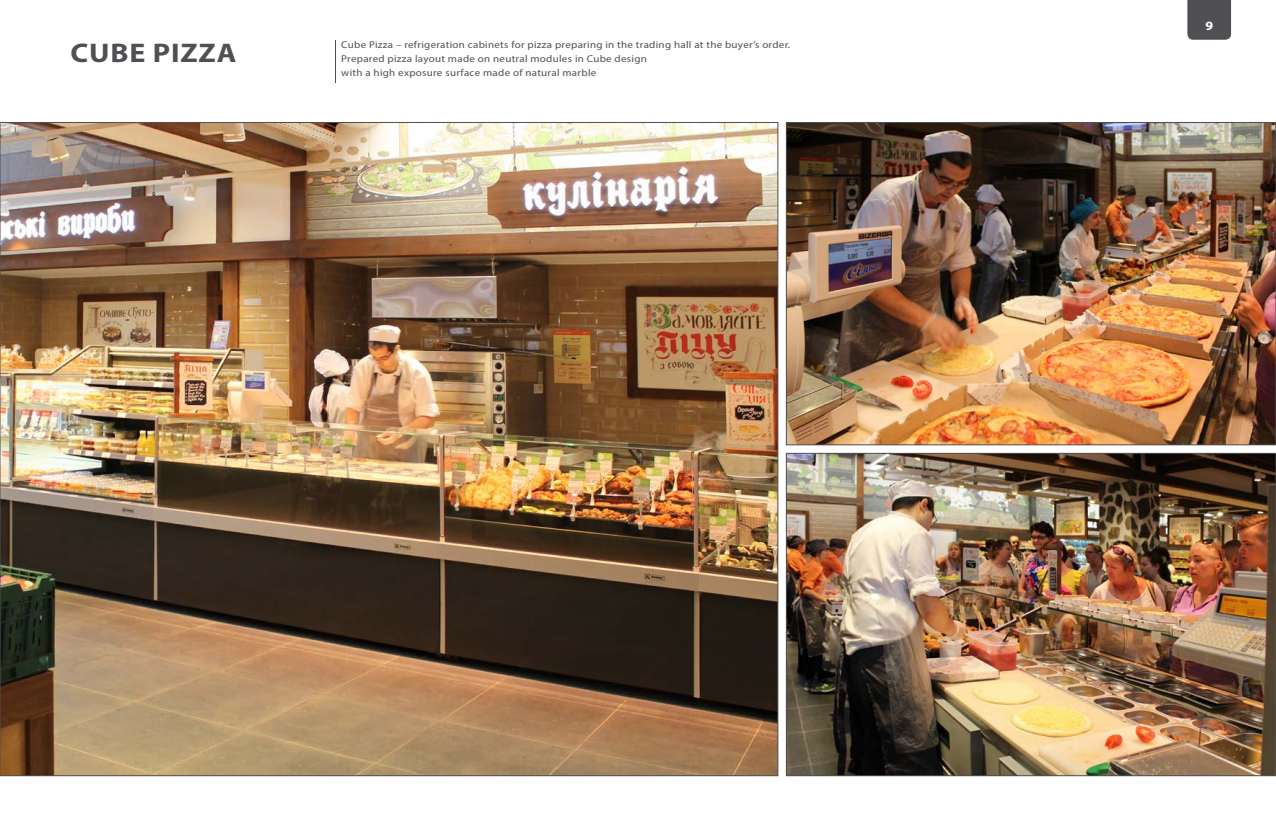
<style>
.page{position:relative;width:1276px;height:823px;background:#fff}
.page>*{position:absolute;margin:0;border:0;box-sizing:border-box;transform-origin:0 0}
.t1{font:700 27px "Myriad Pro";letter-spacing:.025em;color:#504f53;scale:1.11 1}
.t2{font:700 12.6px "Myriad Pro";color:#fff;scale:1.11 1}
.t3{font:9.9px/14px "Myriad Pro";letter-spacing:.025em;color:#504f53;scale:1.11 1}
</style>
<div class="page">
<div style="left:1187px;top:0;width:44px;height:40px;background:#504f53"></div>
<hr style="left:335px;top:40px;width:1px;height:42px;background:#504f53">
<img style="left:2px;top:124px;width:774px;height:649px">
<img style="left:788px;top:455px;width:486px;height:318px">
<div style="left:786px;top:453px;width:490px;height:322px;border:1px solid #504f53"></div>
<img style="left:788px;top:124px;width:486px;height:319px">
<div style="left:786px;top:122px;width:490px;height:323px;border:1px solid #504f53"></div>
<h1 class="t1" style="left:71px;top:35px;width:151px">CUBE PIZZA</h1>
<p class="t3" style="left:341px;top:37px;width:406px">Cube Pizza – refrigeration cabinets for pizza preparing in the trading hall at the buyer’s order.<br>Prepared pizza layout made on neutral modules in Cube design<br>with a high exposure surface made of natural marble</p>
<p class="t2" style="left:1205px;top:18px;width:9px">9</p>
</div>
